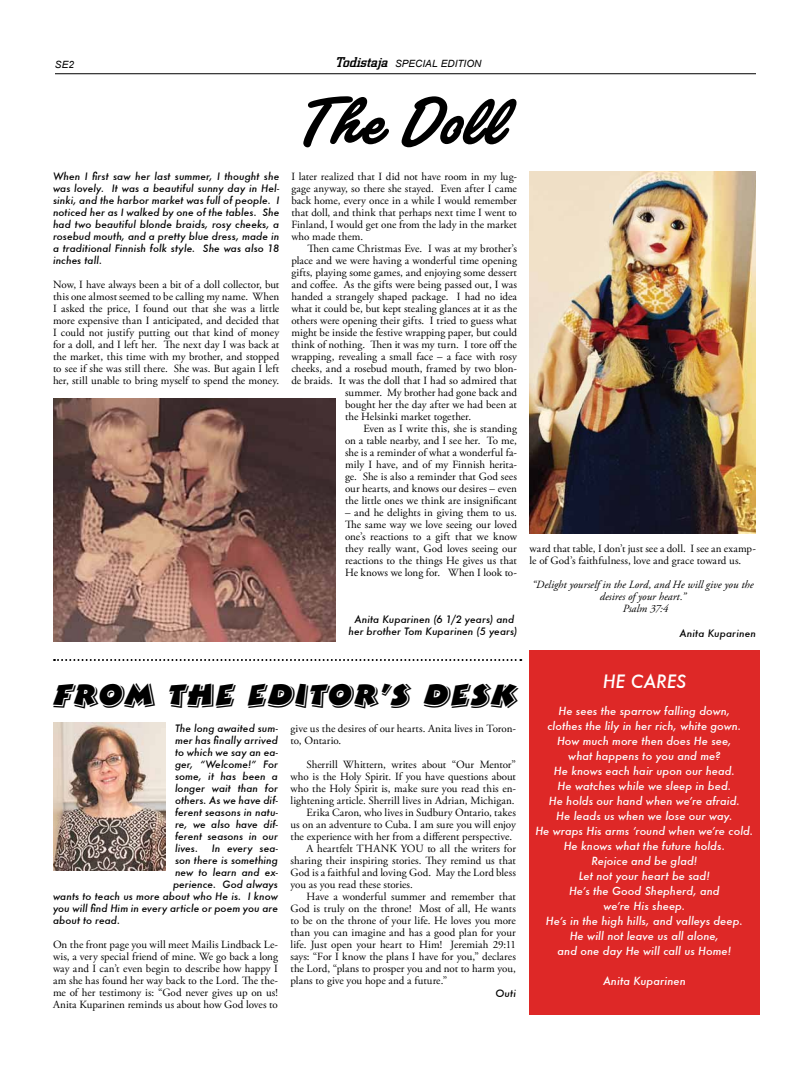
<style>
.page{position:relative;width:792px;height:1080px;background:#fff}
.page>*{position:absolute;margin:0;border:0;box-sizing:border-box;transform-origin:0 0}
.t1{font:75px "Freestyle Script Bold Plain";letter-spacing:.005em;color:#000;scale:1.12 1}
.t2{font:36px "Comix Highlight";letter-spacing:.005em;color:#000}
.t3{font:italic 500 18px "Futura";letter-spacing:.005em;color:#fff}
.t4{font:11px/12px "Adobe Garamond Pro";letter-spacing:.005em;color:#000;text-align:justify}
.t5{font:italic 500 11px/15px "Futura";letter-spacing:.005em;color:#fff;text-align:center}
.t6{font:italic 11px/12px "Adobe Garamond Pro";letter-spacing:.005em;color:#000;text-align:center}
.t7{font:italic 500 10px/12px "Futura";letter-spacing:.01em;color:#000;text-align:justify}
.t8{font:italic 10px "Arial";letter-spacing:.005em;color:#000}
.s1{font-family:"City";font-weight:500;font-size:14px}
</style>
<div class="page">
<svg style="left:54px;top:659px;width:467px;height:2px"></svg>
<hr style="left:55px;top:73px;width:701px;height:1px;background:#000">
<div style="left:529px;top:650px;width:231px;height:365px;background:#de2827"></div>
<img style="left:530px;top:172px;width:226px;height:361px">
<img style="left:53px;top:398px;width:283px;height:244px">
<img style="left:53px;top:722px;width:112px;height:149px">
<p class="t8" style="left:55px;top:58px;width:20px">SE2</p>
<p class="t8" style="left:336px;top:57px;width:147px"><span class="s1">Todistaja</span> SPECIAL EDITION</p>
<p class="t7" style="left:53px;top:170px;width:228px">When I first saw her last summer, I thought she was lovely. It was a beautiful sunny day in Hel&shy;sinki, and the harbor market was full of people. I noticed her as I walked by one of the tables. She had two beautiful blonde braids, rosy cheeks, a rosebud mouth, and a pretty blue dress, made in a traditional Finnish folk style. She was also 18 inches tall.</p>
<p class="t4" style="left:53px;top:279px;width:228px">Now, I have always been a bit of a doll collector, but this one almost seemed to be calling my name. When I asked the price, I found out that she was a little more expensive than I anticipated, and decided that I could not justify putting out that kind of money for a doll, and I left her. The next day I was back at the market, this time with my brother, and stopped to see if she was still there. She was. But again I left her, still unable to bring myself to spend the money.</p>
<h1 class="t1" style="left:302px;top:74px;width:185px">The Doll</h1>
<p class="t4" style="left:291px;top:171px;width:227px">I later realized that I did not have room in my lug&shy;gage anyway, so there she stayed. Even after I came back home, every once in a while I would remember that doll, and think that perhaps next time I went to Finland, I would get one from the lady in the market who made them.</p>
<p class="t4" style="left:307px;top:243px;width:211px">Then came Christmas Eve. I was at my brother’s</p>
<p class="t4" style="left:291px;top:255px;width:227px">place and we were having a wonderful time opening</p>
<p class="t4" style="left:291px;top:267px;width:227px">gifts, playing some games, and enjoying some dessert</p>
<p class="t4" style="left:291px;top:279px;width:227px">and coffee. As the gifts were being passed out, I was</p>
<p class="t4" style="left:291px;top:291px;width:227px">handed a strangely shaped package. I had no idea</p>
<p class="t4" style="left:291px;top:303px;width:227px">what it could be, but kept stealing glances at it as the</p>
<p class="t4" style="left:291px;top:315px;width:227px">others were opening their gifts. I tried to guess what</p>
<p class="t4" style="left:291px;top:327px;width:227px">might be inside the festive wrapping paper, but could</p>
<p class="t4" style="left:291px;top:339px;width:227px">think of nothing. Then it was my turn. I tore off the</p>
<p class="t4" style="left:291px;top:351px;width:227px">wrapping, revealing a small face – a face with rosy</p>
<p class="t4" style="left:291px;top:363px;width:227px">cheeks, and a rosebud mouth, framed by two blon-</p>
<p class="t4" style="left:291px;top:375px;width:227px">de braids. It was the doll that I had so admired that</p>
<p class="t4" style="left:345px;top:387px;width:173px">summer. My brother had gone back and</p>
<p class="t4" style="left:345px;top:399px;width:174px">bought her the day after we had been at</p>
<p class="t4" style="left:345px;top:411px;width:128px">the Helsinki market together.</p>
<p class="t4" style="left:363px;top:423px;width:155px">Even as I write this, she is standing</p>
<p class="t4" style="left:345px;top:435px;width:173px">on a table nearby, and I see her. To me,</p>
<p class="t4" style="left:345px;top:447px;width:173px">she is a reminder of what a wonderful fa-</p>
<p class="t4" style="left:345px;top:459px;width:173px">mily I have, and of my Finnish herita-</p>
<p class="t4" style="left:345px;top:471px;width:174px">ge. She is also a reminder that God sees</p>
<p class="t4" style="left:345px;top:483px;width:173px">our hearts, and knows our desires – even</p>
<p class="t4" style="left:345px;top:495px;width:173px">the little ones we think are insignificant</p>
<p class="t4" style="left:345px;top:507px;width:173px">– and he delights in giving them to us.<br>The same way we love seeing our loved one’s reactions to a gift that we know they really want, God loves seeing our reactions to the things He gives us that He knows we long for. When I look to-</p>
<p class="t7" style="left:348px;top:613px;width:170px;text-align:center">Anita Kuparinen (6 1/2 years) and her brother Tom Kuparinen (5 years)</p>
<p class="t4" style="left:530px;top:543px;width:228px">ward that table, I don’t just see a doll. I see an examp&shy;le of God’s faithfulness, love and grace toward us.</p>
<p class="t6" style="left:532px;top:579px;width:223px">“Delight yourself in the Lord, and He will give you the desires of your heart.”<br>Psalm 37:4</p>
<p class="t7" style="left:680px;top:627px;width:78px">Anita Kuparinen</p>
<h2 class="t2" style="left:53px;top:675px;width:466px">FROM THE EDITOR’S DESK</h2>
<p class="t7" style="left:175px;top:722px;width:105px">The long awaited sum&shy;mer has finally arrived to which we say an ea&shy;ger, “Welcome!” For some, it has been a longer wait than for others. As we have dif&shy;ferent seasons in natu&shy;re, we also have dif&shy;ferent seasons in our lives.</p>
<p class="t7" style="left:212px;top:842px;width:68px">In every sea-</p>
<p class="t7" style="left:175px;top:854px;width:105px">son there is something</p>
<p class="t7" style="left:175px;top:866px;width:105px">new to learn and ex-</p>
<p class="t7" style="left:173px;top:878px;width:106px">perience. God always</p>
<p class="t7" style="left:53px;top:890px;width:226px">wants to teach us more about who He is. I know</p>
<p class="t7" style="left:53px;top:902px;width:226px">you will find Him in every article or poem you are</p>
<p class="t7" style="left:53px;top:914px;width:69px">about to read.</p>
<p class="t4" style="left:53px;top:939px;width:227px">On the front page you will meet Mailis Lindback Le&shy;wis, a very special friend of mine. We go back a long way and I can’t even begin to describe how happy I am she has found her way back to the Lord. The the&shy;me of her testimony is: “God never gives up on us!<br>Anita Kuparinen reminds us about how God loves to</p>
<p class="t4" style="left:291px;top:723px;width:227px">give us the desires of our hearts. Anita lives in Toron&shy;to, Ontario.</p>
<p class="t4" style="left:307px;top:759px;width:211px">Sherrill Whittern, writes about “Our Mentor”</p>
<p class="t4" style="left:291px;top:771px;width:227px">who is the Holy Spirit. If you have questions about</p>
<p class="t4" style="left:291px;top:783px;width:227px">who the Holy Spirit is, make sure you read this en-</p>
<p class="t4" style="left:291px;top:795px;width:226px">lightening article. Sherrill lives in Adrian, Michigan.</p>
<p class="t4" style="left:307px;top:807px;width:211px">Erika Caron, who lives in Sudbury Ontario, takes</p>
<p class="t4" style="left:291px;top:819px;width:227px">us on an adventure to Cuba. I am sure you will enjoy</p>
<p class="t4" style="left:291px;top:831px;width:223px">the experience with her from a different perspective.</p>
<p class="t4" style="left:307px;top:843px;width:211px">A heartfelt THANK YOU to all the writers for</p>
<p class="t4" style="left:291px;top:855px;width:227px">sharing their inspiring stories. They remind us that</p>
<p class="t4" style="left:291px;top:867px;width:227px">God is a faithful and loving God. May the Lord bless</p>
<p class="t4" style="left:291px;top:879px;width:124px">you as you read these stories.</p>
<p class="t4" style="left:307px;top:891px;width:211px">Have a wonderful summer and remember that</p>
<p class="t4" style="left:291px;top:903px;width:227px">God is truly on the throne! Most of all, He wants</p>
<p class="t4" style="left:291px;top:915px;width:227px">to be on the throne of your life. He loves you more</p>
<p class="t4" style="left:291px;top:927px;width:227px">than you can imagine and has a good plan for your</p>
<p class="t4" style="left:291px;top:939px;width:227px">life. Just open your heart to Him! Jeremiah 29:11</p>
<p class="t4" style="left:291px;top:951px;width:227px">says: “For I know the plans I have for you,” declares</p>
<p class="t4" style="left:291px;top:963px;width:227px">the Lord, “plans to prosper you and not to harm you,</p>
<p class="t4" style="left:291px;top:975px;width:158px">plans to give you hope and a future.”</p>
<p class="t7" style="left:496px;top:987px;width:22px">Outi</p>
<h3 class="t3" style="left:603px;top:669px;width:85px">HE CARES</h3>
<p class="t5" style="left:535px;top:704px;width:219px">He sees the sparrow falling down,<br>clothes the lily in her rich, white gown.<br>How much more then does He see,<br>what happens to you and me?<br>He knows each hair upon our head.<br>He watches while we sleep in bed.<br>He holds our hand when we’re afraid.<br>He leads us when we lose our way.<br>He wraps His arms ’round when we’re cold.<br>He knows what the future holds.<br>Rejoice and be glad!<br>Let not your heart be sad!<br>He’s the Good Shepherd, and<br>we’re His sheep.<br>He’s in the high hills, and valleys deep.<br>He will not leave us all alone,<br>and one day He will call us Home!</p>
<p class="t5" style="left:603px;top:974px;width:84px">Anita Kuparinen</p>
</div>
